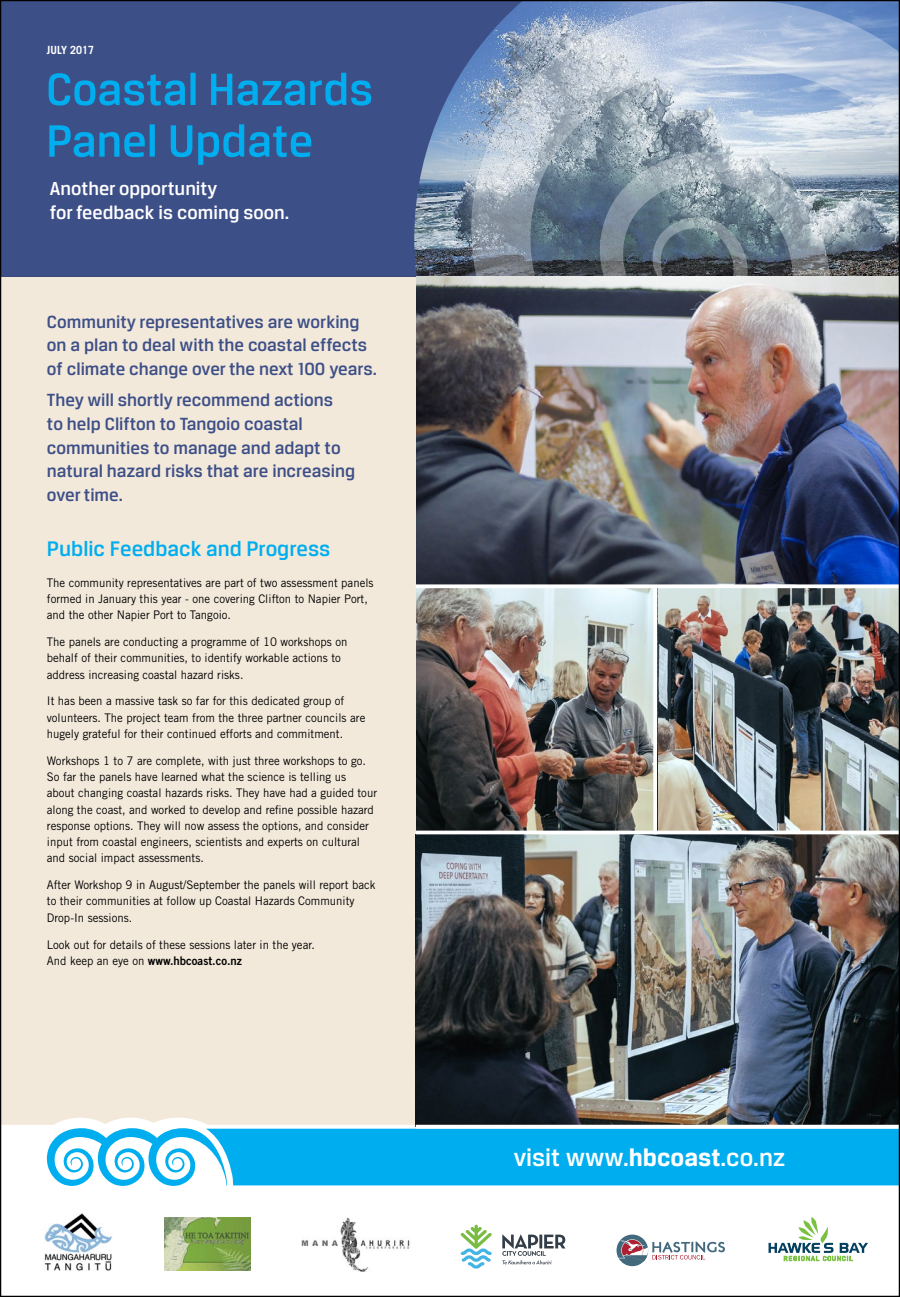
<style>
.page{position:relative;width:900px;height:1297px;background:#fff}
.page>*{position:absolute;margin:0;border:0;box-sizing:border-box;transform-origin:0 0}
.t1{font:500 26.25px "Breuer Text";color:#fff}
.t2{font:500 22.5px "Breuer Text";color:#00aeef}
.t3{font:500 20px/24px "Breuer Text";color:#fff}
.t4{font:500 18.75px/23.8px "Breuer Text";color:#3d4f87}
.t5{font:11.88px/16.2px "Trade Gothic LT Maori";color:#000;scale:.96 1}
.t6{font:11.88px "Trade Gothic LT Maori Bd 2";color:#000;scale:.96 1}
.t7{font:700 11.25px "Trade Gothic LT Maori";color:#fff;scale:.96 1}
.s1{font-family:"Trade Gothic LT Maori"}
.s2{font-weight:700}
</style>
<div class="page">
<div style="left:2px;top:276px;width:415px;height:849px;background:#f3e9db"></div>
<div style="left:0;top:0;width:899px;height:276px;background:#3d4f87"></div>
<img style="left:414px;top:67px;width:51px;height:209px">
<svg style="left:465px;top:2px;width:433px;height:274px;background:#92a3b6"></svg>
<img style="left:44px;top:1214px;width:68px;height:56px">
<img style="left:301px;top:1217px;width:109px;height:54px">
<img style="left:165px;top:1217px;width:86px;height:53px">
<svg style="left:617px;top:1234px;width:108px;height:32px"></svg>
<svg style="left:769px;top:1217px;width:99px;height:44px"></svg>
<svg style="left:502px;top:1234px;width:64px;height:30px"></svg>
<svg style="left:461px;top:1225px;width:31px;height:43px"></svg>
<svg style="left:46px;top:1128px;width:852px;height:58px;background:#27baf1"></svg>
<svg style="left:49px;top:124px;width:262px;height:41px"></svg>
<svg style="left:49px;top:73px;width:322px;height:33px"></svg>
<img style="left:417px;top:276px;width:481px;height:555px">
<img style="left:416px;top:834px;width:482px;height:291px">
<svg style="left:416px;top:584px;width:482px;height:4px"></svg>
<svg style="left:653px;top:588px;width:4px;height:243px"></svg>
<hr style="left:416px;top:831px;width:484px;height:3px;background:#fff">
<p class="t7" style="left:47px;top:43px;width:51px">JULY 2017</p>
<h3 class="t3" style="left:50px;top:176px;width:241px">Another opportunity<br>for feedback is coming soon.</h3>
<h3 class="t4" style="left:47px;top:309px;width:332px">Community representatives are working on a plan to deal with the coastal effects of climate change over the next 100 years.</h3>
<h3 class="t4" style="left:47px;top:388px;width:310px">They will shortly recommend actions<br>to help Clifton to Tangoio coastal communities to manage and adapt to natural hazard risks that are increasing over time.</h3>
<h2 class="t2" style="left:47px;top:537px;width:285px">Public Feedback and Progress</h2>
<p class="t5" style="left:47px;top:574px;width:342px">The community representatives are part of two assessment panels formed in January this year - one covering Clifton to Napier Port, and the other Napier Port to Tangoio.</p>
<p class="t5" style="left:47px;top:634px;width:315px">The panels are conducting a programme of 10 workshops on behalf of their communities, to identify workable actions to address increasing coastal hazard risks.</p>
<p class="t5" style="left:47px;top:693px;width:333px">It has been a massive task so far for this dedicated group of volunteers. The project team from the three partner councils are hugely grateful for their continued efforts and commitment.</p>
<p class="t5" style="left:47px;top:752px;width:346px">Workshops 1 to 7 are complete, with just three workshops to go.<br>So far the panels have learned what the science is telling us<br>about changing coastal hazards risks. They have had a guided tour along the coast, and worked to develop and refine possible hazard response options. They will now assess the options, and consider input from coastal engineers, scientists and experts on cultural and social impact assessments.</p>
<p class="t5" style="left:47px;top:877px;width:344px">After Workshop 9 in August/September the panels will report back to their communities at follow up Coastal Hazards Community<br>Drop-In sessions.</p>
<p class="t5" style="left:47px;top:936px;width:281px">Look out for details of these sessions later in the year.</p>
<p class="t6" style="left:47px;top:953px;width:205px"><span class="s1">And keep an eye on</span> www.hbcoast.co.nz</p>
<h1 class="t1" style="left:514px;top:1143px;width:273px">visit www.<span class="s2">hbcoast</span>.co.nz</h1>
</div>
